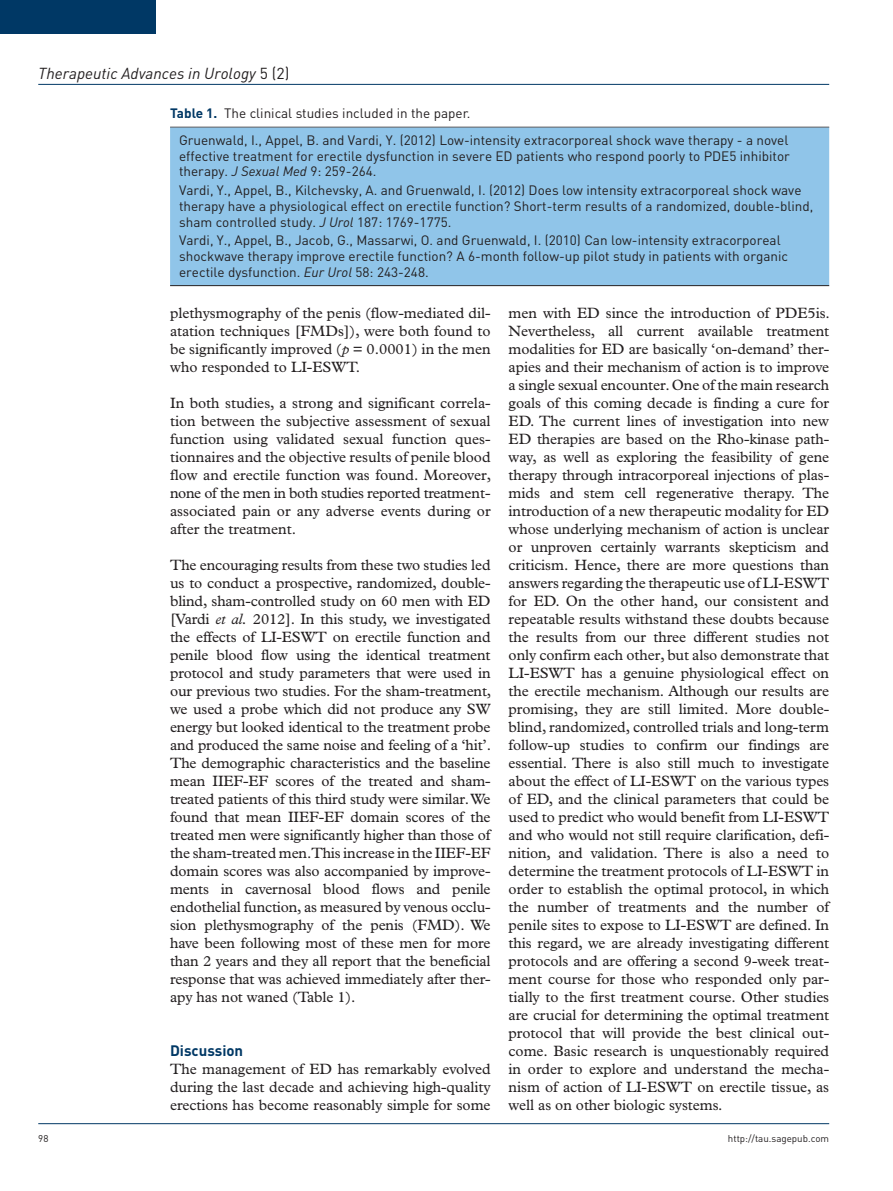
<style>
.page{position:relative;width:893px;height:1191px;background:#fff}
.page>*{position:absolute;margin:0;border:0;box-sizing:border-box;transform-origin:0 0}
.t1{font:italic 15.75px "DIN";color:#231f20}
.Text{font:15px/18px "Plantin Std";letter-spacing:-.005em;color:#231f20;text-align:justify}
.Text-Indent{font:15px/18px "Plantin Std";color:#231f20;text-align:justify}
.SEC-A{font:700 15px "DIN";color:#003865}
.TT{font:13.5px/15.8px "DIN";color:#231f20}
.TN{font:13.5px "DIN";color:#231f20}
.t2{font:9.75px "DIN";color:#231f20}
.s1{font-style:normal}
.s2{font-weight:700;color:#003865}
.s3{font-style:italic}
</style>
<div class="page">
<hr style="left:38px;top:84px;width:791px;height:1px;background:#003865">
<hr style="left:38px;top:1123px;width:791px;height:1px;background:#003865">
<div style="left:0;top:0;width:155px;height:34px;background:#003865"></div>
<hr style="left:170px;top:127px;width:659px;height:1px;background:#231f20">
<div style="left:170px;top:128px;width:659px;height:157px;background:#90c5e9"></div>
<hr style="left:170px;top:285px;width:659px;height:1px;background:#231f20">
<p class="t1" style="left:38px;top:63px;width:253px">Therapeutic Advances in Urology <span class="s1">5 (2)</span></p>
<p class="TN" style="left:170px;top:105px;width:302px"><span class="s2">Table 1.</span> The clinical studies included in the paper.</p>
<p class="TT" style="left:179px;top:132px;width:612px;text-align:justify">Gruenwald, I., Appel, B. and Vardi, Y. (2012) Low-intensity extracorporeal shock wave therapy - a novel effective treatment for erectile dysfunction in severe ED patients who respond poorly to PDE5 inhibitor therapy. <span class="s3">J Sexual Med</span> 9: 259-264.</p>
<p class="TT" style="left:179px;top:182px;width:636px">Vardi, Y., Appel, B., Kilchevsky, A. and Gruenwald, I. (2012) Does low intensity extracorporeal shock wave therapy have a physiological effect on erectile function? Short-term results of a randomized, double-blind, sham controlled study. <span class="s3">J Urol</span> 187: 1769-1775.</p>
<p class="TT" style="left:179px;top:232px;width:610px">Vardi, Y., Appel, B., Jacob, G., Massarwi, O. and Gruenwald, I. (2010) Can low-intensity extracorporeal shockwave therapy improve erectile function? A 6-month follow-up pilot study in patients with organic erectile dysfunction. <span class="s3">Eur Urol</span> 58: 243-248.</p>
<p class="Text-Indent" style="left:170px;top:304px;width:322px">plethysmography of the penis (flow-mediated dil&shy;atation techniques [FMDs]), were both found to be significantly improved (<span class="s3">p</span> = 0.0001) in the men who responded to LI-ESWT.</p>
<p class="Text-Indent" style="left:170px;top:394px;width:323px">In both studies, a strong and significant correla&shy;tion between the subjective assessment of sexual function using validated sexual function ques&shy;tionnaires and the objective results of penile blood flow and erectile function was found. Moreover, none of the men in both studies reported treatment&shy;associated pain or any adverse events during or after the treatment.</p>
<p class="Text-Indent" style="left:170px;top:556px;width:323px">The encouraging results from these two studies led us to conduct a prospective, randomized, double&shy;blind, sham-controlled study on 60 men with ED [Vardi <span class="s3">et al.</span> 2012]. In this study, we investigated the effects of LI-ESWT on erectile function and penile blood flow using the identical treatment protocol and study parameters that were used in our previous two studies. For the sham-treatment, we used a probe which did not produce any SW energy but looked identical to the treatment probe and produced the same noise and feeling of a ‘hit’.<br>The demographic characteristics and the baseline mean IIEF-EF scores of the treated and sham&shy;treated patients of this third study were similar. We found that mean IIEF-EF domain scores of the treated men were significantly higher than those of the sham-treated men. This increase in the IIEF-EF domain scores was also accompanied by improve&shy;ments in cavernosal blood flows and penile endothelial function, as measured by venous occlu&shy;sion plethysmography of the penis (FMD). We have been following most of these men for more than 2 years and they all report that the beneficial response that was achieved immediately after ther&shy;apy has not waned (Table 1).</p>
<p class="SEC-A" style="left:170px;top:1041px;width:75px">Discussion</p>
<p class="Text" style="left:170px;top:1060px;width:322px">The management of ED has remarkably evolved during the last decade and achieving high-quality erections has become reasonably simple for some</p>
<p class="Text" style="left:509px;top:304px;width:323px">men with ED since the introduction of PDE5is.<br>Nevertheless, all current available treatment modalities for ED are basically ‘on-demand’ ther&shy;apies and their mechanism of action is to improve a single sexual encounter. One of the main research goals of this coming decade is finding a cure for ED. The current lines of investigation into new ED therapies are based on the Rho-kinase path&shy;way, as well as exploring the feasibility of gene therapy through intracorporeal injections of plas&shy;mids and stem cell regenerative therapy. The introduction of a new therapeutic modality for ED whose underlying mechanism of action is unclear or unproven certainly warrants skepticism and criticism. Hence, there are more questions than answers regarding the therapeutic use of LI-ESWT for ED. On the other hand, our consistent and repeatable results withstand these doubts because the results from our three different studies not only confirm each other, but also demonstrate that LI-ESWT has a genuine physiological effect on the erectile mechanism. Although our results are promising, they are still limited. More double&shy;blind, randomized, controlled trials and long-term follow-up studies to confirm our findings are essential. There is also still much to investigate about the effect of LI-ESWT on the various types of ED, and the clinical parameters that could be used to predict who would benefit from LI-ESWT and who would not still require clarification, defi&shy;nition, and validation. There is also a need to determine the treatment protocols of LI-ESWT in order to establish the optimal protocol, in which the number of treatments and the number of penile sites to expose to LI-ESWT are defined. In this regard, we are already investigating different protocols and are offering a second 9-week treat&shy;ment course for those who responded only par&shy;tially to the first treatment course. Other studies are crucial for determining the optimal treatment protocol that will provide the best clinical out&shy;come. Basic research is unquestionably required in order to explore and understand the mecha&shy;nism of action of LI-ESWT on erectile tissue, as well as on other biologic systems.</p>
<p class="t2" style="left:38px;top:1132px;width:12px">98</p>
<p class="t2" style="left:728px;top:1132px;width:103px">http://tau.sagepub.com</p>
</div>
